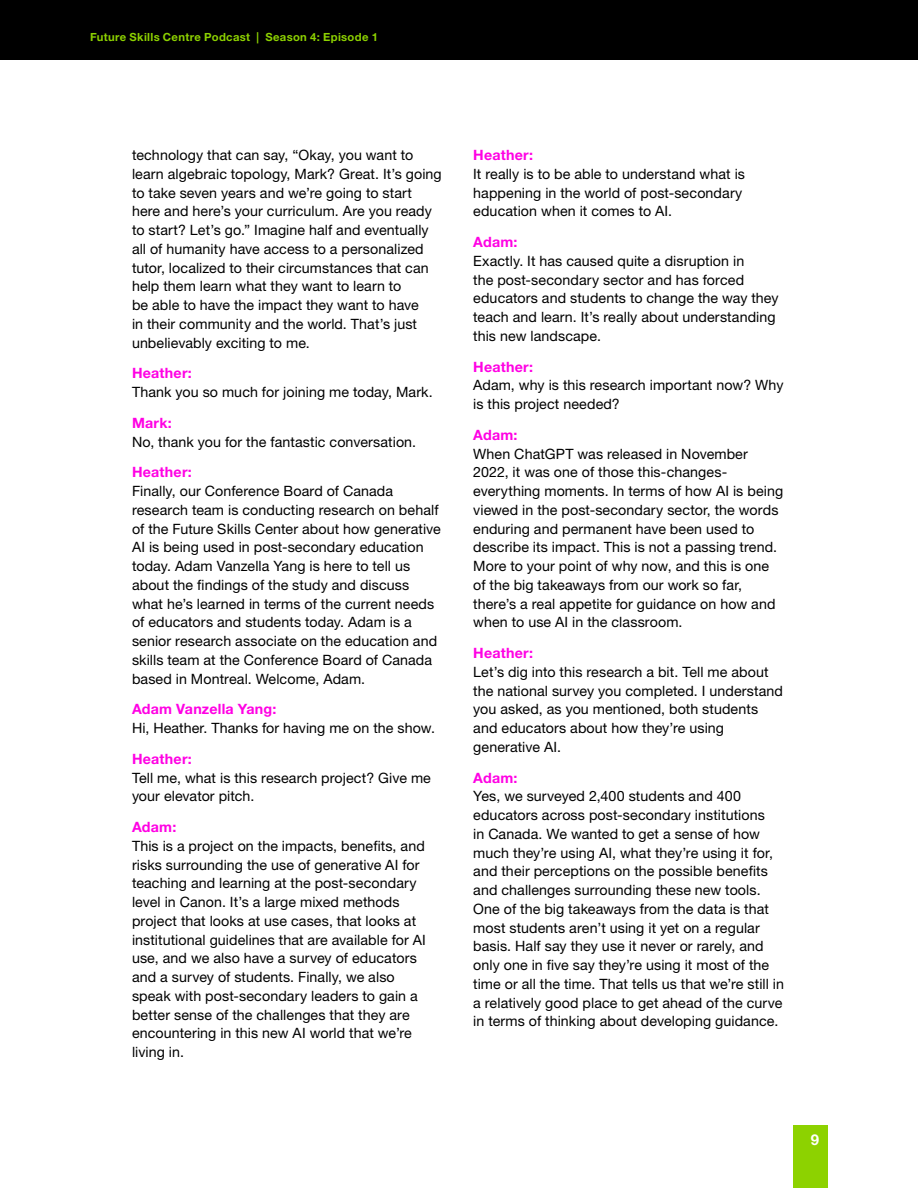
<style>
.page{position:relative;width:918px;height:1188px;background:#fff}
.page>*{position:absolute;margin:0;border:0;box-sizing:border-box;transform-origin:0 0}
.t1{font:700 15px "Helvetica Neue LT Std";color:#fff}
.t2{font:14.25px/18.8px "Helvetica Neue LT Std";letter-spacing:.005em;color:#000}
.t3{font:700 14.25px "Helvetica Neue LT Std";letter-spacing:.015em;color:#ff00e4}
.t4{font:700 11.25px "Helvetica Neue LT Std";letter-spacing:.03em;color:#8dd200}
</style>
<div class="page">
<div style="left:0;top:0;width:918px;height:60px;background:#000"></div>
<div style="left:794px;top:1125px;width:34px;height:63px;background:#8dd200"></div>
<p class="t4" style="left:90px;top:30px;width:289px">Future Skills Centre Podcast | Season 4: Episode 1</p>
<p class="t2" style="left:132px;top:146px;width:311px">technology that can say, “Okay, you want to learn algebraic topology, Mark? Great. It’s going to take seven years and we’re going to start here and here’s your curriculum. Are you ready to start? Let’s go.” Imagine half and eventually all of humanity have access to a personalized tutor, localized to their circumstances that can help them learn what they want to learn to<br>be able to have the impact they want to have<br>in their community and the world. That’s just unbelievably exciting to me.</p>
<p class="t3" style="left:132px;top:365px;width:61px">Heather:</p>
<p class="t2" style="left:132px;top:383px;width:302px">Thank you so much for joining me today, Mark.</p>
<p class="t3" style="left:132px;top:414px;width:41px">Mark:</p>
<p class="t2" style="left:132px;top:432px;width:286px">No, thank you for the fantastic conversation.</p>
<p class="t3" style="left:132px;top:464px;width:61px">Heather:</p>
<p class="t2" style="left:132px;top:482px;width:310px">Finally, our Conference Board of Canada research team is conducting research on behalf of the Future Skills Center about how generative AI is being used in post-secondary education today. Adam Vanzella Yang is here to tell us about the findings of the study and discuss what he’s learned in terms of the current needs of educators and students today. Adam is a senior research associate on the education and skills team at the Conference Board of Canada based in Montreal. Welcome, Adam.</p>
<p class="t3" style="left:132px;top:701px;width:146px">Adam Vanzella Yang:</p>
<p class="t2" style="left:132px;top:719px;width:304px">Hi, Heather. Thanks for having me on the show.</p>
<p class="t3" style="left:132px;top:750px;width:61px">Heather:</p>
<p class="t2" style="left:132px;top:768px;width:300px">Tell me, what is this research project? Give me your elevator pitch.</p>
<p class="t3" style="left:132px;top:818px;width:46px">Adam:</p>
<p class="t2" style="left:132px;top:836px;width:296px">This is a project on the impacts, benefits, and risks surrounding the use of generative AI for teaching and learning at the post-secondary level in Canon. It’s a large mixed methods project that looks at use cases, that looks at institutional guidelines that are available for AI use, and we also have a survey of educators and a survey of students. Finally, we also speak with post-secondary leaders to gain a better sense of the challenges that they are encountering in this new AI world that we’re living in.</p>
<p class="t3" style="left:473px;top:146px;width:61px">Heather:</p>
<p class="t2" style="left:473px;top:164px;width:273px">It really is to be able to understand what is happening in the world of post-secondary education when it comes to AI.</p>
<p class="t3" style="left:473px;top:233px;width:46px">Adam:</p>
<p class="t2" style="left:473px;top:251px;width:307px">Exactly. It has caused quite a disruption in<br>the post-secondary sector and has forced educators and students to change the way they teach and learn. It’s really about understanding this new landscape.</p>
<p class="t3" style="left:473px;top:358px;width:61px">Heather:</p>
<p class="t2" style="left:473px;top:376px;width:312px">Adam, why is this research important now? Why is this project needed?</p>
<p class="t3" style="left:473px;top:426px;width:46px">Adam:</p>
<p class="t2" style="left:473px;top:444px;width:311px">When ChatGPT was released in November 2022, it was one of those this-changes&shy;everything moments. In terms of how AI is being viewed in the post-secondary sector, the words enduring and permanent have been used to describe its impact. This is not a passing trend.<br>More to your point of why now, and this is one of the big takeaways from our work so far, there’s a real appetite for guidance on how and when to use AI in the classroom.</p>
<p class="t3" style="left:473px;top:644px;width:61px">Heather:</p>
<p class="t2" style="left:473px;top:662px;width:311px">Let’s dig into this research a bit. Tell me about the national survey you completed. I understand you asked, as you mentioned, both students and educators about how they’re using generative AI.</p>
<p class="t3" style="left:473px;top:769px;width:46px">Adam:</p>
<p class="t2" style="left:473px;top:787px;width:312px">Yes, we surveyed 2,400 students and 400 educators across post-secondary institutions<br>in Canada. We wanted to get a sense of how much they’re using AI, what they’re using it for, and their perceptions on the possible benefits and challenges surrounding these new tools.<br>One of the big takeaways from the data is that most students aren’t using it yet on a regular basis. Half say they use it never or rarely, and only one in five say they’re using it most of the time or all the time. That tells us that we’re still in a relatively good place to get ahead of the curve in terms of thinking about developing guidance.</p>
<p class="t1" style="left:811px;top:1130px;width:10px">9</p>
</div>
